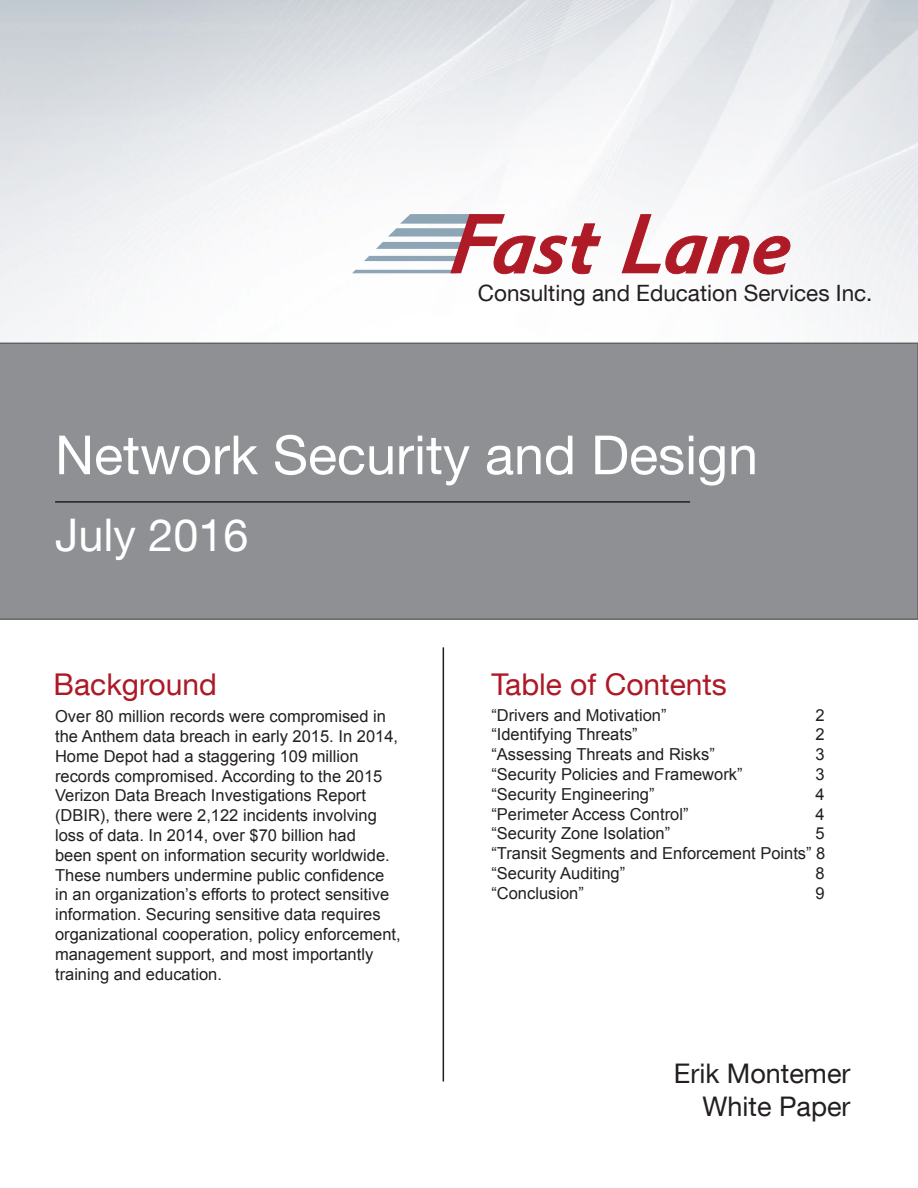
<style>
.page{position:relative;width:918px;height:1188px;background:#fff}
.page>*{position:absolute;margin:0;border:0;box-sizing:border-box;transform-origin:0 0}
.t1{font:54px "Helvetica Neue LT Com";color:#fff}
.t2{font:45px "Helvetica Neue LT Com";color:#fff}
.t3{font:30px "Helvetica Neue LT Com";color:#ad1926}
.t4{font:27px/32.4px "Helvetica Neue LT Com";color:#231f20;text-align:right}
.t5{font:22.5px "Helvetica Neue LT Com";color:#231f20}
.t6{font:16.5px/19.8px "Arial";color:#231f20}
</style>
<div class="page">
<svg style="left:622px;top:214px;width:168px;height:60px"></svg>
<svg style="left:352px;top:214px;width:249px;height:60px"></svg>
<hr style="left:443px;top:647px;width:1px;height:435px;background:#231f20">
<div style="left:0;top:343px;width:918px;height:277px;background:#8e9093"></div>
<hr style="left:55px;top:501px;width:635px;height:2px;background:#231f20">
<p class="t5" style="left:478px;top:280px;width:396px">Consulting and Education Services Inc.</p>
<p class="t1" style="left:55px;top:422px;width:705px">Network Security and Design</p>
<p class="t2" style="left:55px;top:508px;width:195px">July 2016</p>
<p class="t3" style="left:54px;top:665px;width:165px">Background</p>
<p class="t3" style="left:491px;top:665px;width:237px">Table of Contents</p>
<p class="t6" style="left:55px;top:707px;width:347px">Over 80 million records were compromised in the Anthem data breach in early 2015. In 2014, Home Depot had a staggering 109 million records compromised. According to the 2015<br>Verizon Data Breach Investigations Report (DBIR), there were 2,122 incidents involving loss of data. In 2014, over $70 billion had<br>been spent on information security worldwide.<br>These numbers undermine public confidence in an organization’s efforts to protect sensitive information. Securing sensitive data requires organizational cooperation, policy enforcement, management support, and most importantly training and education.</p>
<p class="t6" style="left:491px;top:705px;width:177px">“Drivers and Motivation”</p>
<p class="t6" style="left:815px;top:705px;width:11px">2</p>
<p class="t6" style="left:491px;top:725px;width:148px">“Identifying Threats”</p>
<p class="t6" style="left:815px;top:725px;width:11px">2</p>
<p class="t6" style="left:491px;top:745px;width:225px">“Assessing Threats and Risks”</p>
<p class="t6" style="left:815px;top:745px;width:11px">3</p>
<p class="t6" style="left:491px;top:765px;width:253px">“Security Policies and Framework”</p>
<p class="t6" style="left:815px;top:765px;width:11px">3</p>
<p class="t6" style="left:491px;top:784px;width:165px">“Security Engineering”</p>
<p class="t6" style="left:815px;top:784px;width:11px">4</p>
<p class="t6" style="left:491px;top:804px;width:199px">“Perimeter Access Control”</p>
<p class="t6" style="left:815px;top:804px;width:11px">4</p>
<p class="t6" style="left:491px;top:824px;width:180px">“Security Zone Isolation”</p>
<p class="t6" style="left:815px;top:824px;width:11px">5</p>
<p class="t6" style="left:491px;top:844px;width:336px">“Transit Segments and Enforcement Points” 8</p>
<p class="t6" style="left:491px;top:864px;width:135px">“Security Auditing”</p>
<p class="t6" style="left:815px;top:864px;width:11px">8</p>
<p class="t6" style="left:491px;top:883px;width:94px">“Conclusion”</p>
<p class="t6" style="left:815px;top:883px;width:11px">9</p>
<p class="t4" style="left:674px;top:1057px;width:178px">Erik Montemer<br>White Paper</p>
</div>
